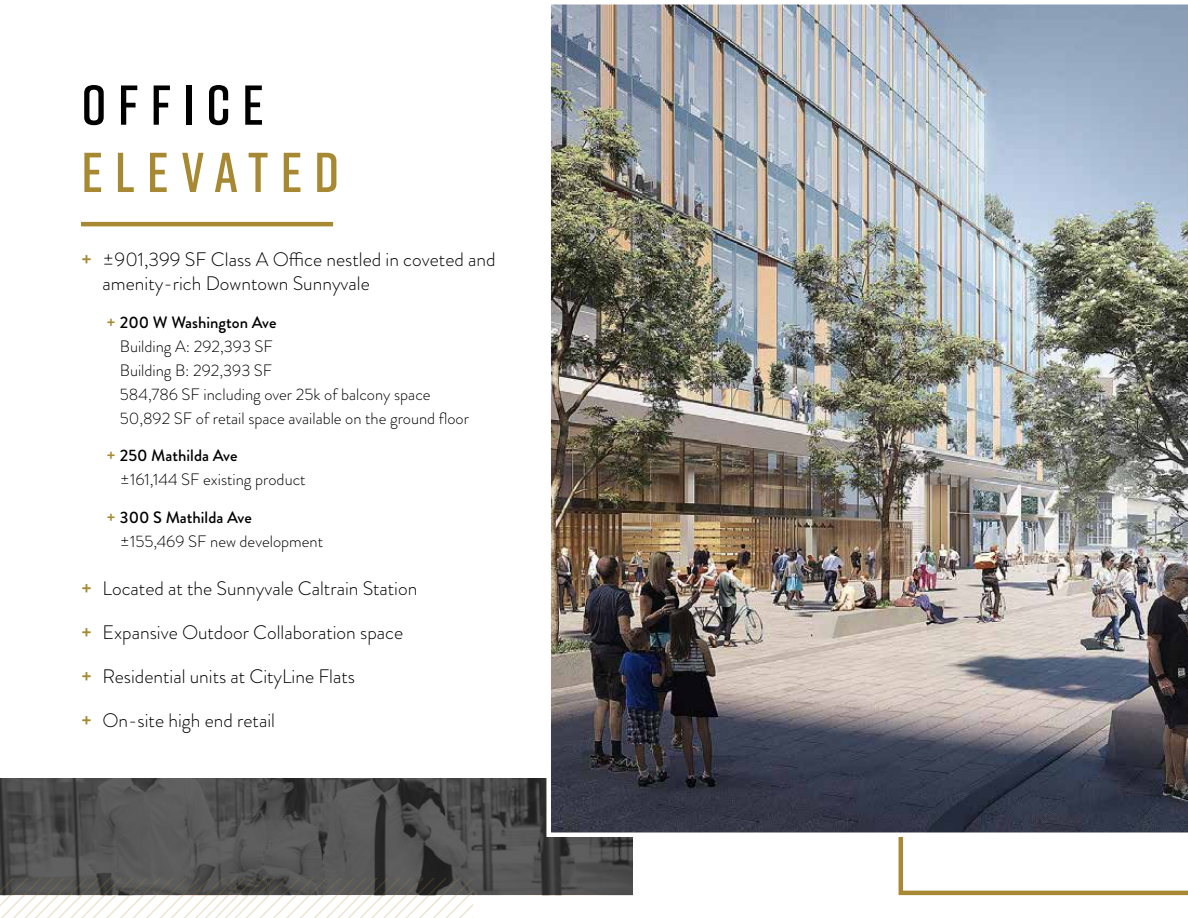
<style>
.page{position:relative;width:1188px;height:918px;background:#fff}
.page>*{position:absolute;margin:0;border:0;box-sizing:border-box;transform-origin:0 0}
.t1{font:600 56.1px "Rift";letter-spacing:.21em;color:#a68932}
.t2{font:600 56.1px "Rift";letter-spacing:.2em;color:#000}
.t3{font:300 19.5px/24px "Brandon Grotesque";color:#000}
.t4{font:300 16.5px/24px "Brandon Grotesque";color:#000}
.s1{font-weight:700;color:#a68932}
.s2{font-weight:500}
</style>
<div class="page">
<svg style="left:899px;top:837px;width:289px;height:58px"></svg>
<img style="left:0;top:778px;width:633px;height:117px">
<hr style="left:81px;top:222px;width:252px;height:4px;background:#a68932">
<svg style="left:0;top:879px;width:473px;height:39px"></svg>
<img style="left:546px;top:4px;width:642px;height:833px">
<h1 class="t2" style="left:81px;top:65px;width:184px">OFFICE</h1>
<h1 class="t1" style="left:81px;top:132px;width:260px">ELEVATED</h1>
<p class="t3" style="left:103px;top:247px;width:395px;text-indent:-22px"><span class="s1">+</span> ±901,399 SF Class A Office nestled in coveted and amenity-rich Downtown Sunnyvale</p>
<p class="t4" style="left:120px;top:310px;width:351px;text-indent:-13px"><span class="s1">+</span> <span class="s2">200 W Washington Ave<br></span>Building A: 292,393 SF<br>Building B: 292,393 SF<br>584,786 SF including over 25k of balcony space 50,892 SF of retail space available on the ground floor</p>
<p class="t4" style="left:120px;top:443px;width:187px;text-indent:-13px"><span class="s1">+</span> <span class="s2">250 Mathilda Ave<br></span>±161,144 SF existing product</p>
<p class="t4" style="left:120px;top:505px;width:205px;text-indent:-13px"><span class="s1">+</span> <span class="s2">300 S Mathilda Ave<br></span>±155,469 SF new development</p>
<p class="t3" style="left:81px;top:576px;width:338px"><span class="s1">+</span> Located at the Sunnyvale Caltrain Station</p>
<p class="t3" style="left:81px;top:620px;width:324px"><span class="s1">+</span> Expansive Outdoor Collaboration space</p>
<p class="t3" style="left:81px;top:664px;width:276px"><span class="s1">+</span> Residential units at CityLine Flats</p>
<p class="t3" style="left:81px;top:709px;width:195px"><span class="s1">+</span> On-site high end retail</p>
</div>
